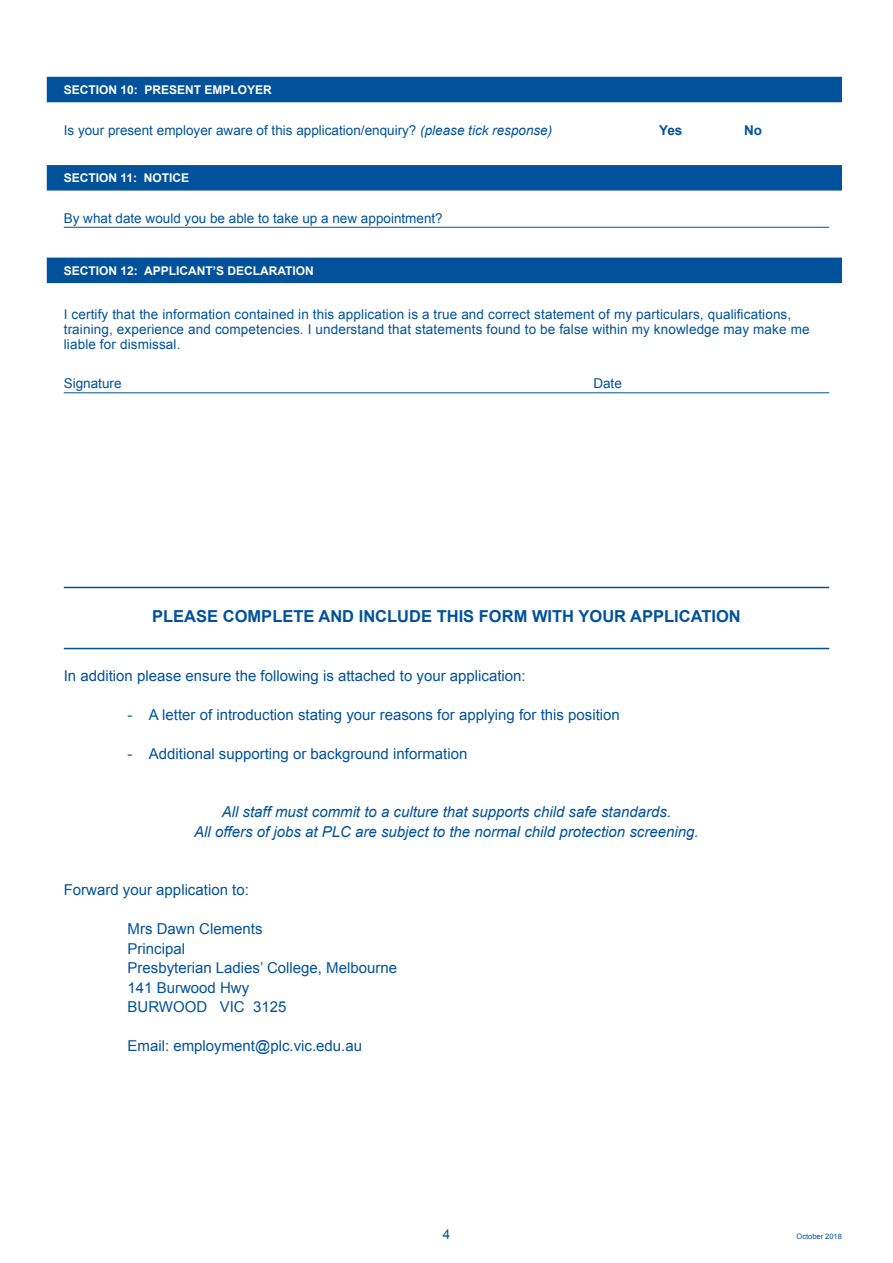
<style>
.page{position:relative;width:893px;height:1263px;background:#fff}
.page>*{position:absolute;margin:0;border:0;box-sizing:border-box;transform-origin:0 0}
.main_text{font:700 16.5px "Arial";color:#01529a}
.main_text-2{font:15px "Arial";color:#01529a}
.main_text-3{font:italic 15px "Arial";color:#01529a}
.main_text-4{font:13.5px/15px "Arial";letter-spacing:.01em;color:#01529a}
.main_text-5{font:700 13.5px "Arial";color:#01529a}
.main_text_bold{font:700 12px "Arial";color:#fff}
.main_text-6{font:7.5px "Arial";color:#01529a}
.s1{font-style:italic}
</style>
<div class="page">
<hr style="left:64px;top:587px;width:765px;height:1px;background:#01529a">
<hr style="left:64px;top:648px;width:765px;height:1px;background:#01529a">
<div style="left:47px;top:77px;width:795px;height:25px;background:#01529a"></div>
<div style="left:47px;top:165px;width:795px;height:26px;background:#01529a"></div>
<hr style="left:64px;top:227px;width:765px;height:1px;background:#01529a">
<div style="left:47px;top:258px;width:795px;height:25px;background:#01529a"></div>
<hr style="left:64px;top:393px;width:765px;height:1px;background:#01529a">
<p class="main_text_bold" style="left:64px;top:82px;width:210px">SECTION 10: PRESENT EMPLOYER</p>
<p class="main_text-4" style="left:64px;top:122px;width:490px">Is your present employer aware of this application/enquiry? <span class="s1">(please tick response)</span></p>
<p class="main_text-5" style="left:659px;top:121px;width:25px">Yes</p>
<p class="main_text-5" style="left:744px;top:121px;width:19px">No</p>
<p class="main_text_bold" style="left:64px;top:170px;width:127px">SECTION 11: NOTICE</p>
<p class="main_text-4" style="left:64px;top:211px;width:380px">By what date would you be able to take up a new appointment?</p>
<p class="main_text_bold" style="left:64px;top:262px;width:252px">SECTION 12: APPLICANT’S DECLARATION</p>
<p class="main_text-4" style="left:64px;top:307px;width:747px">I certify that the information contained in this application is a true and correct statement of my particulars, qualifications, training, experience and competencies. I understand that statements found to be false within my knowledge may make me liable for dismissal.</p>
<p class="main_text-4" style="left:64px;top:376px;width:59px">Signature</p>
<p class="main_text-4" style="left:593px;top:376px;width:30px">Date</p>
<p class="main_text" style="left:152px;top:606px;width:590px">PLEASE COMPLETE AND INCLUDE THIS FORM WITH YOUR APPLICATION</p>
<p class="main_text-2" style="left:64px;top:666px;width:463px">In addition please ensure the following is attached to your application:</p>
<p class="main_text-2" style="left:128px;top:705px;width:494px">- A letter of introduction stating your reasons for applying for this position</p>
<p class="main_text-2" style="left:128px;top:744px;width:341px">- Additional supporting or background information</p>
<p class="main_text-3" style="left:222px;top:802px;width:451px">All staff must commit to a culture that supports child safe standards.</p>
<p class="main_text-3" style="left:194px;top:822px;width:506px">All offers of jobs at PLC are subject to the normal child protection screening.</p>
<p class="main_text-2" style="left:64px;top:880px;width:187px">Forward your application to:</p>
<p class="main_text-2" style="left:128px;top:919px;width:137px">Mrs Dawn Clements</p>
<p class="main_text-2" style="left:128px;top:939px;width:59px">Principal</p>
<p class="main_text-2" style="left:128px;top:958px;width:271px">Presbyterian Ladies’ College, Melbourne</p>
<p class="main_text-2" style="left:128px;top:978px;width:123px">141 Burwood Hwy</p>
<p class="main_text-2" style="left:128px;top:997px;width:160px">BURWOOD VIC 3125</p>
<p class="main_text-2" style="left:128px;top:1036px;width:236px">Email: employment@plc.vic.edu.au</p>
<p class="main_text-4" style="left:443px;top:1226px;width:9px">4</p>
<p class="main_text-6" style="left:796px;top:1231px;width:47px">October 2018</p>
</div>
